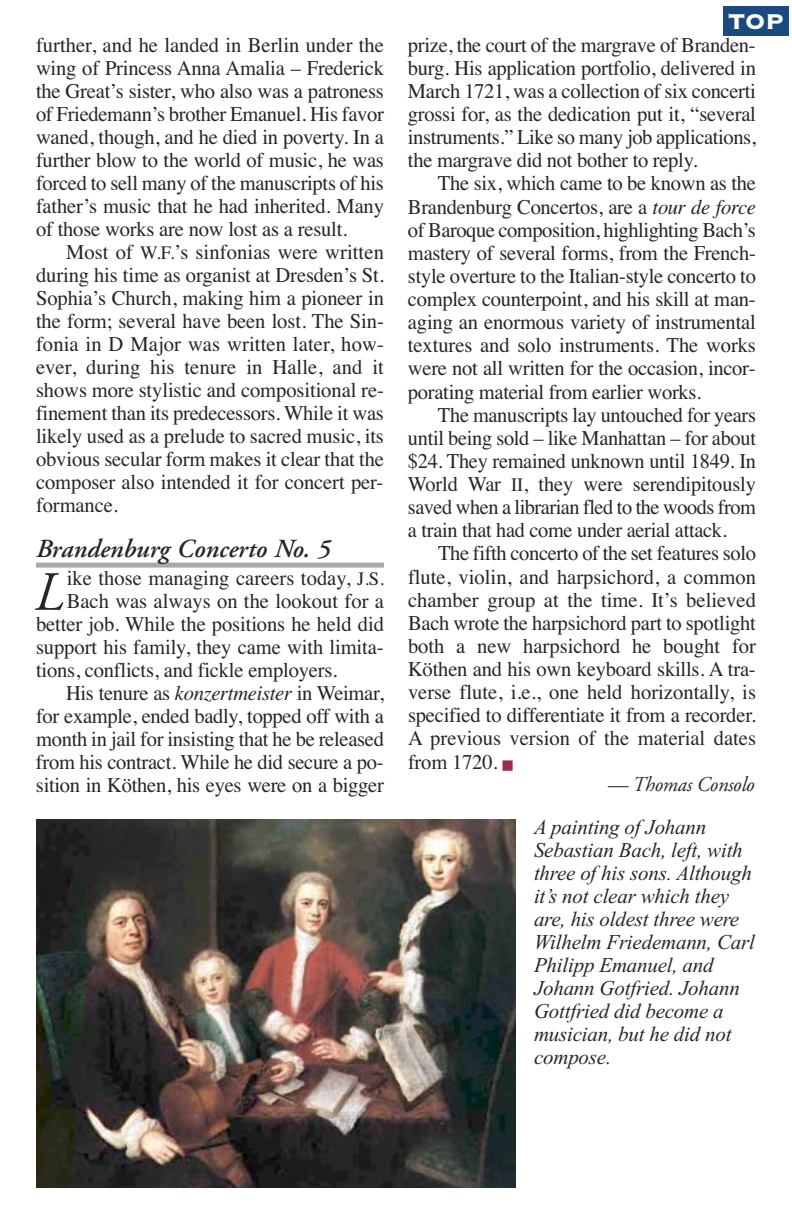
<style>
.page{position:relative;width:792px;height:1224px;background:#fff}
.page>*{position:absolute;margin:0;border:0;box-sizing:border-box;transform-origin:0 0}
.t1{font:italic 55.2px "Adobe Garamond";color:#272526}
.t2{font:28px "Copperplate Thirty Three BC";color:#fff}
.t3{font:italic 600 26px "Adobe Garamond";color:#272526}
.t4{font:21px/23.2px "Times";letter-spacing:-.01em;color:#272526;text-align:justify}
.t5{font:italic 21px/23px "Times New Roman";letter-spacing:-.01em;color:#272526}
.t6{font:italic 21px "Adobe Garamond";letter-spacing:-.01em;color:#272526}
.s1{font-size:19px}
.s2{font-style:italic}
.s3{color:#9d2a46}
</style>
<div class="page">
<div style="left:36px;top:563px;width:348px;height:5px;background:#a8a8a8"></div>
<img style="left:36px;top:819px;width:480px;height:369px">
<div style="left:723px;top:6px;width:66px;height:30px;background:#1b4a80"></div>
<p class="t4" style="left:36px;top:31px;width:350px">further, and he landed in Berlin under the wing of Princess Anna Amalia – Frederick the Great’s sister, who also was a patroness of Friedemann’s brother Emanuel. His favor waned, though, and he died in poverty. In a further blow to the world of music, he was forced to sell many of the manuscripts of his father’s music that he had inherited. Many of those works are now lost as a result.</p>
<p class="t4" style="left:36px;top:239px;width:350px;text-indent:30px">Most of <span class="s1">W.F.</span>’s sinfonias were written during his time as organist at Dresden’s St.<br>Sophia’s Church, making him a pioneer in the form; several have been lost. The Sin&shy;fonia in D Major was written later, how&shy;ever, during his tenure in Halle, and it shows more stylistic and compositional re&shy;finement than its predecessors. While it was likely used as a prelude to sacred music, its obvious secular form makes it clear that the composer also intended it for concert per&shy;formance.</p>
<p class="t3" style="left:36px;top:534px;width:296px">Brandenburg Concerto No. 5</p>
<h1 class="t1" style="left:34px;top:563px;width:31px">L</h1>
<p class="t4" style="left:67px;top:565px;width:319px">ike those managing careers today, <span class="s1">J.S.</span></p>
<p class="t4" style="left:67px;top:588px;width:319px">Bach was always on the lookout for a</p>
<p class="t4" style="left:36px;top:611px;width:350px">better job. While the positions he held did</p>
<p class="t4" style="left:36px;top:633px;width:349px">support his family, they came with limita-</p>
<p class="t4" style="left:36px;top:656px;width:303px">tions, conflicts, and fickle employers.</p>
<p class="t4" style="left:66px;top:679px;width:320px">His tenure as <span class="s2">konzertmeister</span> in Weimar,</p>
<p class="t4" style="left:36px;top:702px;width:349px">for example, ended badly, topped off with a</p>
<p class="t4" style="left:36px;top:725px;width:349px">month in jail for insisting that he be released</p>
<p class="t4" style="left:36px;top:748px;width:349px">from his contract. While he did secure a po-</p>
<p class="t4" style="left:36px;top:771px;width:349px">sition in Köthen, his eyes were on a bigger</p>
<h2 class="t2" style="left:728px;top:7px;width:57px">TOP</h2>
<p class="t4" style="left:408px;top:31px;width:350px">prize, the court of the margrave of Branden&shy;burg. His application portfolio, delivered in March 1721, was a collection of six concerti grossi for, as the dedication put it, “several instruments.” Like so many job applications, the margrave did not bother to reply.</p>
<p class="t4" style="left:408px;top:170px;width:350px;text-indent:30px">The six, which came to be known as the Brandenburg Concertos, are a <span class="s2">tour de force </span>of Baroque composition, highlighting Bach’s mastery of several forms, from the French&shy;style overture to the Italian-style concerto to complex counterpoint, and his skill at man&shy;aging an enormous variety of instrumental textures and solo instruments. The works were not all written for the occasion, incor&shy;porating material from earlier works.</p>
<p class="t4" style="left:408px;top:401px;width:349px;text-indent:30px">The manuscripts lay untouched for years until being sold – like Manhattan – for about $24. They remained unknown until 1849. In World War <span class="s1">II</span>, they were serendipitously saved when a librarian fled to the woods from a train that had come under aerial attack.</p>
<p class="t4" style="left:408px;top:540px;width:350px;text-indent:30px">The fifth concerto of the set features solo flute, violin, and harpsichord, a common chamber group at the time. It’s believed Bach wrote the harpsichord part to spotlight both a new harpsichord he bought for Köthen and his own keyboard skills. A tra&shy;verse flute, i.e., one held horizontally, is specified to differentiate it from a recorder.<br>A previous version of the material dates from 1720. <span class="s3">■</span></p>
<p class="t6" style="left:608px;top:773px;width:148px">— Thomas Consolo</p>
<p class="t5" style="left:534px;top:815px;width:222px">A painting of Johann<br>Sebastian Bach, left, with three of his sons. Although it’s not clear which they are, his oldest three were<br>Wilhelm Friedemann, Carl<br>Philipp Emanuel, and<br>Johann Gotfried. Johann<br>Gottfried did become a musician, but he did not compose.</p>
</div>
